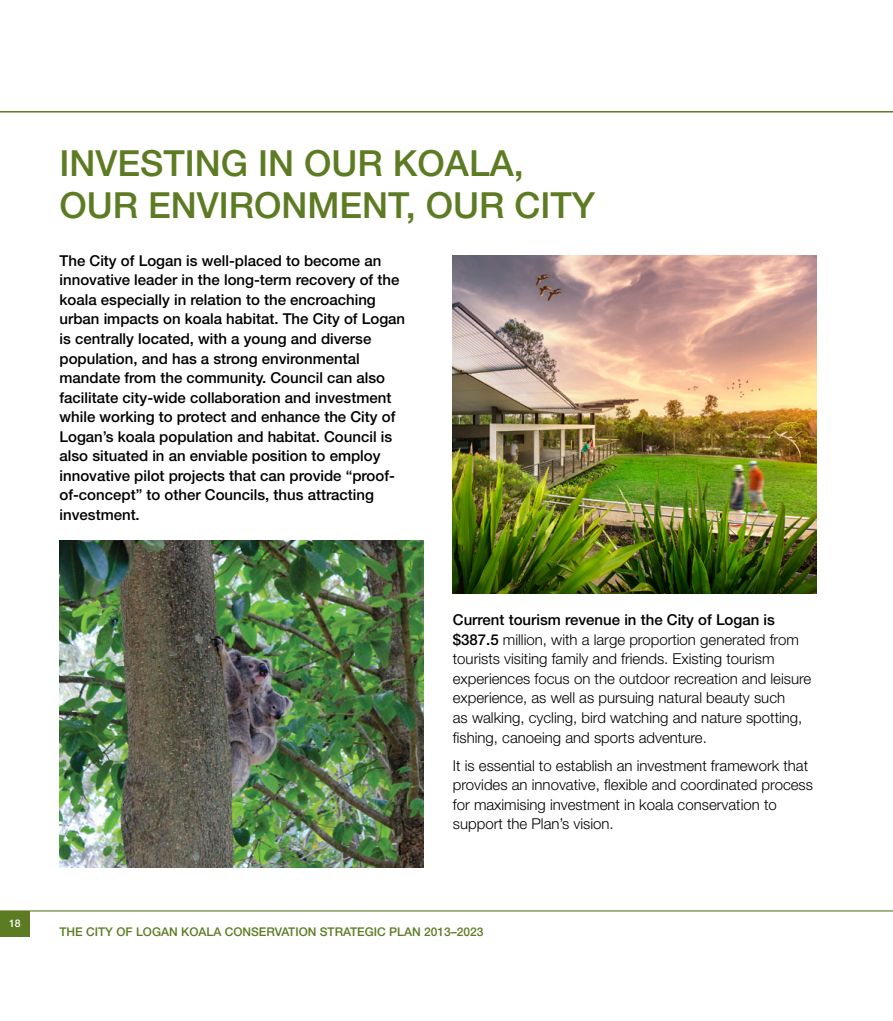
<style>
.page{position:relative;width:893px;height:1021px;background:#fff}
.page>*{position:absolute;margin:0;border:0;box-sizing:border-box;transform-origin:0 0}
.t1{font:500 36px/42px "Helvetica Neue LT Std";color:#5d7b23}
.Body{font:500 15px/19.5px "Helvetica Neue LT Std";color:#000}
.Body-2{font:300 15px/19.5px "Helvetica Neue LT Std";color:#000}
.t2{font:500 12px "Helvetica Neue LT Std";color:#5d7b23}
.t3{font:500 10.5px "Helvetica Neue LT Std";color:#fff}
.s1{font-weight:500}
</style>
<div class="page">
<img style="left:60px;top:540px;width:363px;height:327px">
<img style="left:453px;top:255px;width:363px;height:338px">
<div style="left:0;top:910px;width:30px;height:26px;background:#5d7b23"></div>
<hr style="left:0;top:910px;width:893px;height:1px;background:#5d7b23">
<hr style="left:0;top:111px;width:893px;height:1px;background:#5d7b23">
<p class="t3" style="left:9px;top:917px;width:13px">18</p>
<h2 class="t1" style="left:60px;top:141px;width:537px">INVESTING IN OUR KOALA,<br>OUR ENVIRONMENT, OUR CITY</h2>
<p class="Body" style="left:60px;top:251px;width:347px">The City of Logan is well-placed to become an innovative leader in the long-term recovery of the koala especially in relation to the encroaching urban impacts on koala habitat. The City of Logan is centrally located, with a young and diverse population, and has a strong environmental mandate from the community. Council can also facilitate city-wide collaboration and investment while working to protect and enhance the City of Logan’s koala population and habitat. Council is also situated in an enviable position to employ innovative pilot projects that can provide “proof&shy;of-concept” to other Councils, thus attracting investment.</p>
<p class="Body-2" style="left:453px;top:610px;width:360px"><span class="s1">Current tourism revenue in the City of Logan is $387.5</span> million, with a large proportion generated from tourists visiting family and friends. Existing tourism experiences focus on the outdoor recreation and leisure experience, as well as pursuing natural beauty such<br>as walking, cycling, bird watching and nature spotting, fishing, canoeing and sports adventure.</p>
<p class="Body-2" style="left:453px;top:755px;width:362px">It is essential to establish an investment framework that provides an innovative, flexible and coordinated process for maximising investment in koala conservation to support the Plan’s vision.</p>
<p class="t2" style="left:60px;top:924px;width:425px">THE CITY OF LOGAN KOALA CONSERVATION STRATEGIC PLAN 2013–2023</p>
</div>
